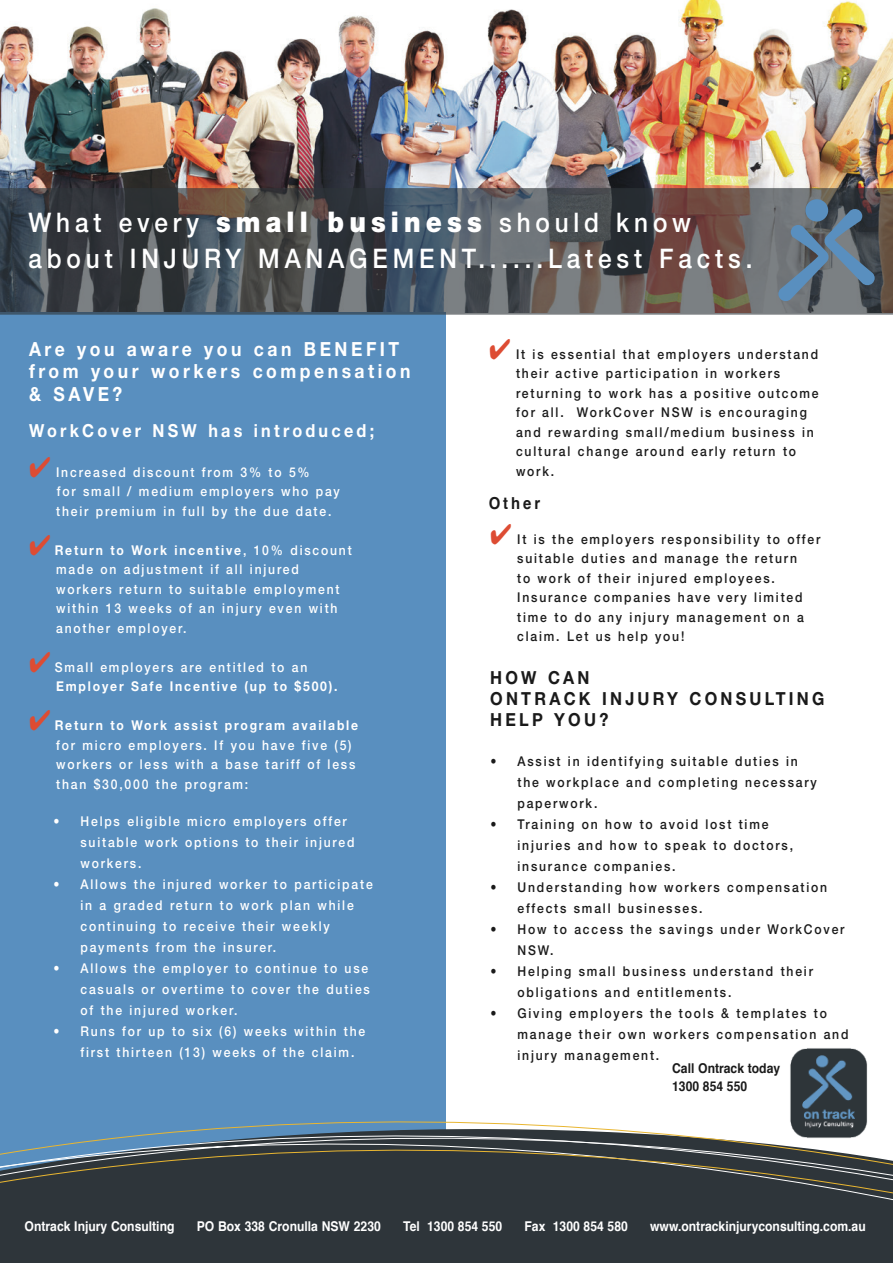
<style>
.page{position:relative;width:893px;height:1263px;background:#fff}
.page>*{position:absolute;margin:0;border:0;box-sizing:border-box;transform-origin:0 0}
.t1{font:500 27px/36px "Helvetica Neue LT Std";letter-spacing:.2em;color:#fff;scale:.9 1}
.t2{font:700 19.5px/22.5px "Helvetica Neue LT Std";letter-spacing:.2em;color:#fff;scale:.9 1}
.t3{font:700 18px/21px "Helvetica Neue LT Std";letter-spacing:.2em;color:#1a1a1a;scale:.9 1}
.t4{font:700 18px "Helvetica Neue LT Std";letter-spacing:.2em;color:#fff;scale:.9 1}
.t5{font:700 16.5px "Helvetica";letter-spacing:.2em;color:#1a1a1a;scale:.9 1}
.t6{font:500 13.5px/19.5px "Helvetica Neue LT Std";letter-spacing:.15em;color:#1a1a1a;scale:.9 1}
.t7{font:500 13.5px/19.5px "Helvetica Neue LT Std";letter-spacing:.15em;color:#fff;scale:.9 1}
.t8{font:700 13.5px "Helvetica";color:#fff;scale:.9 1}
.t9{font:700 13.5px/19.5px "Helvetica Neue LT Std";letter-spacing:.15em;color:#fff;scale:.9 1}
.t10{font:700 13.5px/18px "Helvetica";color:#1a1a1a;scale:.9 1}
.s1{font-weight:900;font-size:28.5px}
.s2{color:#dd4c33}
.s3{font-weight:700}
.s4{font-weight:500}
</style>
<div class="page">
<img style="left:0;top:0;width:893px;height:188px">
<div style="left:0;top:312px;width:446px;height:951px;background:#598fbf"></div>
<div style="left:0;top:1203px;width:893px;height:60px;background:#2e353a"></div>
<svg style="left:0;top:1121px;width:893px;height:82px"></svg>
<svg style="left:0;top:188px;width:893px;height:127px;background:#515255"></svg>
<svg style="left:778px;top:208px;width:97px;height:94px;background:#5e6f7f"></svg>
<div style="left:805px;top:199px;width:23px;height:23px;background:#598fbf;border-radius:50%"></div>
<img style="left:787px;top:1048px;width:84px;height:95px">
<h1 class="t1" style="left:29px;top:204px;width:806px">What every <span class="s1">small business</span> should know about INJURY MANAGEMENT......Latest Facts.</h1>
<h2 class="t2" style="left:29px;top:337px;width:425px">Are you aware you can BENEFIT from your workers compensation &amp; SAVE?</h2>
<h3 class="t4" style="left:29px;top:419px;width:385px">WorkCover NSW has introduced;</h3>
<p class="t7" style="left:56px;top:462px;width:317px;text-indent:-27px"><span class="s2">✔</span> Increased discount from 3% to 5%<br>for small / medium employers who pay their premium in full by the due date.</p>
<p class="t7" style="left:56px;top:540px;width:330px;text-indent:-27px"><span class="s2">✔</span> <span class="s3">Return to Work incentive</span>, 10% discount made on adjustment if all injured workers return to suitable employment within 13 weeks of an injury even with another employer.</p>
<p class="t9" style="left:56px;top:657px;width:314px;text-indent:-27px"><span class="s2">✔</span> <span class="s4">Small employers are entitled to an<br></span>Employer Safe Incentive (up to $500).</p>
<p class="t7" style="left:56px;top:716px;width:337px;text-indent:-27px"><span class="s2">✔</span> <span class="s3">Return to Work assist program available </span>for micro employers. If you have five (5) workers or less with a base tariff of less than $30,000 the program:</p>
<p class="t7" style="left:80px;top:810px;width:306px;line-height:21px;text-indent:-27px">• Helps eligible micro employers offer suitable work options to their injured workers.</p>
<p class="t7" style="left:80px;top:873px;width:326px;line-height:21px;text-indent:-27px">• Allows the injured worker to participate in a graded return to work plan while continuing to receive their weekly payments from the insurer.</p>
<p class="t7" style="left:80px;top:957px;width:323px;line-height:21px;text-align:justify;text-indent:-27px">• Allows the employer to continue to use casuals or overtime to cover the duties of the injured worker.</p>
<p class="t7" style="left:80px;top:1020px;width:318px;line-height:21px;text-indent:-27px">• Runs for up to six (6) weeks within the first thirteen (13) weeks of the claim.</p>
<p class="t6" style="left:516px;top:344px;width:338px;text-indent:-27px"><span class="s2">✔</span> It is essential that employers understand their active participation in workers returning to work has a positive outcome for all. WorkCover NSW is encouraging and rewarding small/medium business in cultural change around early return to work.</p>
<p class="t5" style="left:489px;top:490px;width:59px">Other</p>
<p class="t6" style="left:517px;top:529px;width:338px;text-indent:-27px"><span class="s2">✔</span> It is the employers responsibility to offer suitable duties and manage the return<br>to work of their injured employees.<br>Insurance companies have very limited time to do any injury management on a claim. Let us help you!</p>
<h3 class="t3" style="left:490px;top:667px;width:373px">HOW CAN<br>ONTRACK INJURY CONSULTING<br>HELP YOU?</h3>
<p class="t6" style="left:517px;top:750px;width:334px;line-height:21px;text-indent:-27px">• Assist in identifying suitable duties in the workplace and completing necessary paperwork.</p>
<p class="t6" style="left:517px;top:813px;width:308px;line-height:21px;text-indent:-27px">• Training on how to avoid lost time injuries and how to speak to doctors, insurance companies.</p>
<p class="t6" style="left:517px;top:876px;width:346px;line-height:21px;text-indent:-27px">• Understanding how workers compensation effects small businesses.</p>
<p class="t6" style="left:517px;top:918px;width:365px;line-height:21px;text-indent:-27px">• How to access the savings under WorkCover<br>NSW.</p>
<p class="t6" style="left:517px;top:960px;width:330px;line-height:21px;text-indent:-27px">• Helping small business understand their obligations and entitlements.</p>
<p class="t6" style="left:517px;top:1002px;width:369px;line-height:21px;text-indent:-27px">• Giving employers the tools &amp; templates to manage their own workers compensation and injury management.</p>
<p class="t10" style="left:672px;top:1059px;width:122px">Call Ontrack today<br>1300 854 550</p>
<p class="t8" style="left:25px;top:1215px;width:168px">Ontrack Injury Consulting</p>
<p class="t8" style="left:197px;top:1215px;width:206px">PO Box 338 Cronulla NSW 2230</p>
<p class="t8" style="left:403px;top:1215px;width:112px">Tel 1300 854 550</p>
<p class="t8" style="left:524px;top:1215px;width:116px">Fax 1300 854 580</p>
<p class="t8" style="left:650px;top:1215px;width:241px">www.ontrackinjuryconsulting.com.au</p>
</div>
